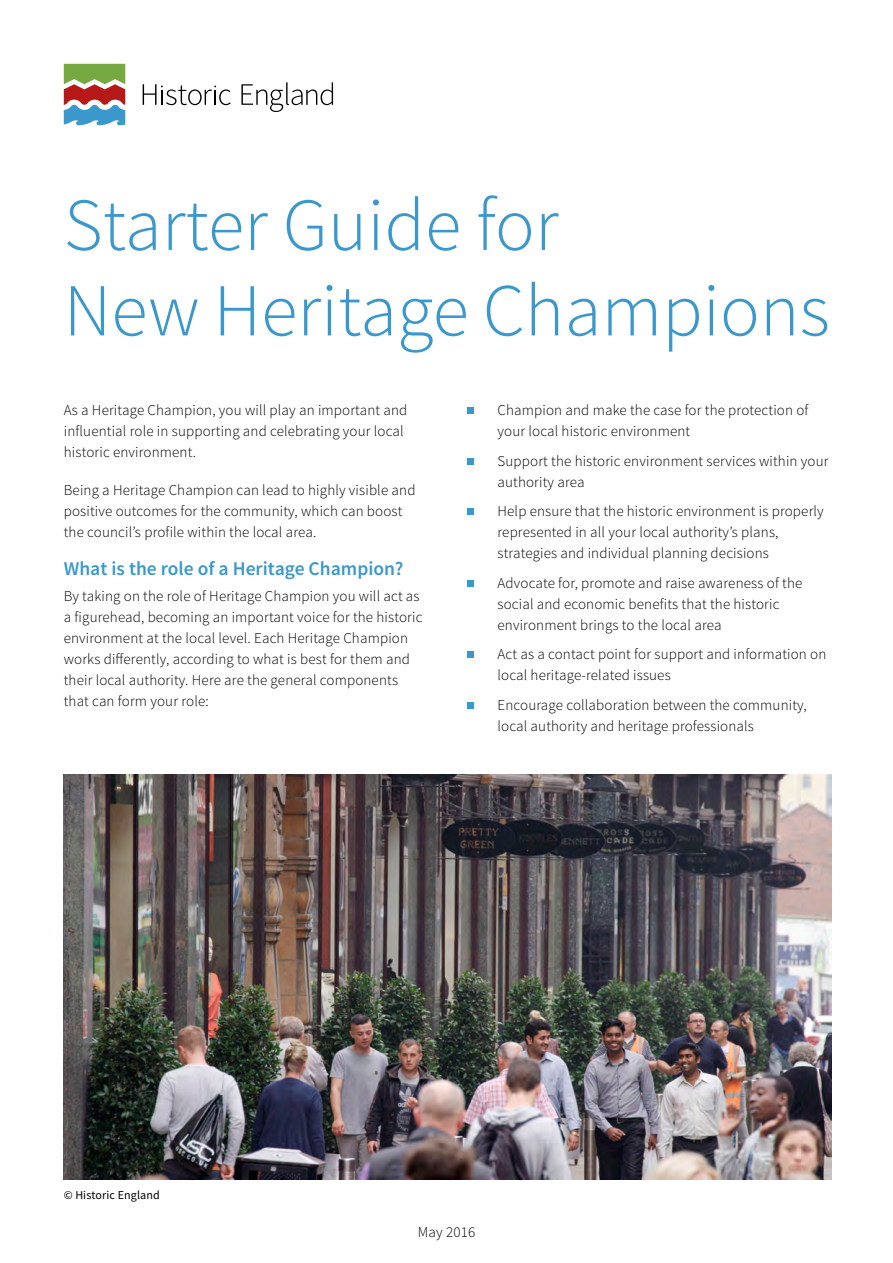
<style>
.page{position:relative;width:893px;height:1263px;background:#fff}
.page>*{position:absolute;margin:0;border:0;box-sizing:border-box;transform-origin:0 0}
.t1{font:300 74.7px/85.5px "Source Sans Pro";color:#3a98cc}
.t2{font:600 19.5px "Source Sans Pro";color:#3a98cc}
.t3{font:300 15px/21px "Source Sans Pro";letter-spacing:.01em;color:#000}
.t4{font:12px "Source Sans Pro";letter-spacing:.01em;color:#000}
</style>
<div class="page">
<div style="left:468px;top:407px;width:6px;height:7px;background:#3a98cc"></div>
<svg style="left:468px;top:458px;width:6px;height:6px"></svg>
<div style="left:468px;top:508px;width:6px;height:7px;background:#3a98cc"></div>
<svg style="left:468px;top:580px;width:6px;height:6px"></svg>
<div style="left:468px;top:651px;width:6px;height:7px;background:#3a98cc"></div>
<svg style="left:468px;top:702px;width:6px;height:6px"></svg>
<svg style="left:64px;top:64px;width:61px;height:61px"></svg>
<svg style="left:143px;top:84px;width:88px;height:21px"></svg>
<svg style="left:241px;top:82px;width:92px;height:30px"></svg>
<img style="left:64px;top:774px;width:767px;height:405px">
<h1 class="t1" style="left:64px;top:183px;width:768px">Starter Guide for<br>New Heritage Champions</h1>
<p class="t3" style="left:64px;top:400px;width:345px">As a Heritage Champion, you will play an important and influential role in supporting and celebrating your local historic environment.</p>
<p class="t3" style="left:64px;top:480px;width:353px">Being a Heritage Champion can lead to highly visible and positive outcomes for the community, which can boost the council’s profile within the local area.</p>
<h2 class="t2" style="left:64px;top:556px;width:341px">What is the role of a Heritage Champion?</h2>
<p class="t3" style="left:64px;top:585px;width:360px">By taking on the role of Heritage Champion you will act as a figurehead, becoming an important voice for the historic environment at the local level. Each Heritage Champion works differently, according to what is best for them and their local authority. Here are the general components that can form your role:</p>
<p class="t3" style="left:497px;top:400px;width:312px">Champion and make the case for the protection of your local historic environment</p>
<p class="t3" style="left:497px;top:450px;width:333px">Support the historic environment services within your authority area</p>
<p class="t3" style="left:497px;top:501px;width:328px">Help ensure that the historic environment is properly represented in all your local authority’s plans, strategies and individual planning decisions</p>
<p class="t3" style="left:497px;top:572px;width:306px">Advocate for, promote and raise awareness of the social and economic benefits that the historic environment brings to the local area</p>
<p class="t3" style="left:497px;top:644px;width:330px">Act as a contact point for support and information on local heritage-related issues</p>
<p class="t3" style="left:497px;top:694px;width:311px">Encourage collaboration between the community, local authority and heritage professionals</p>
<p class="t4" style="left:64px;top:1188px;width:98px">© Historic England</p>
<p class="t3" style="left:418px;top:1221px;width:59px">May 2016</p>
</div>
